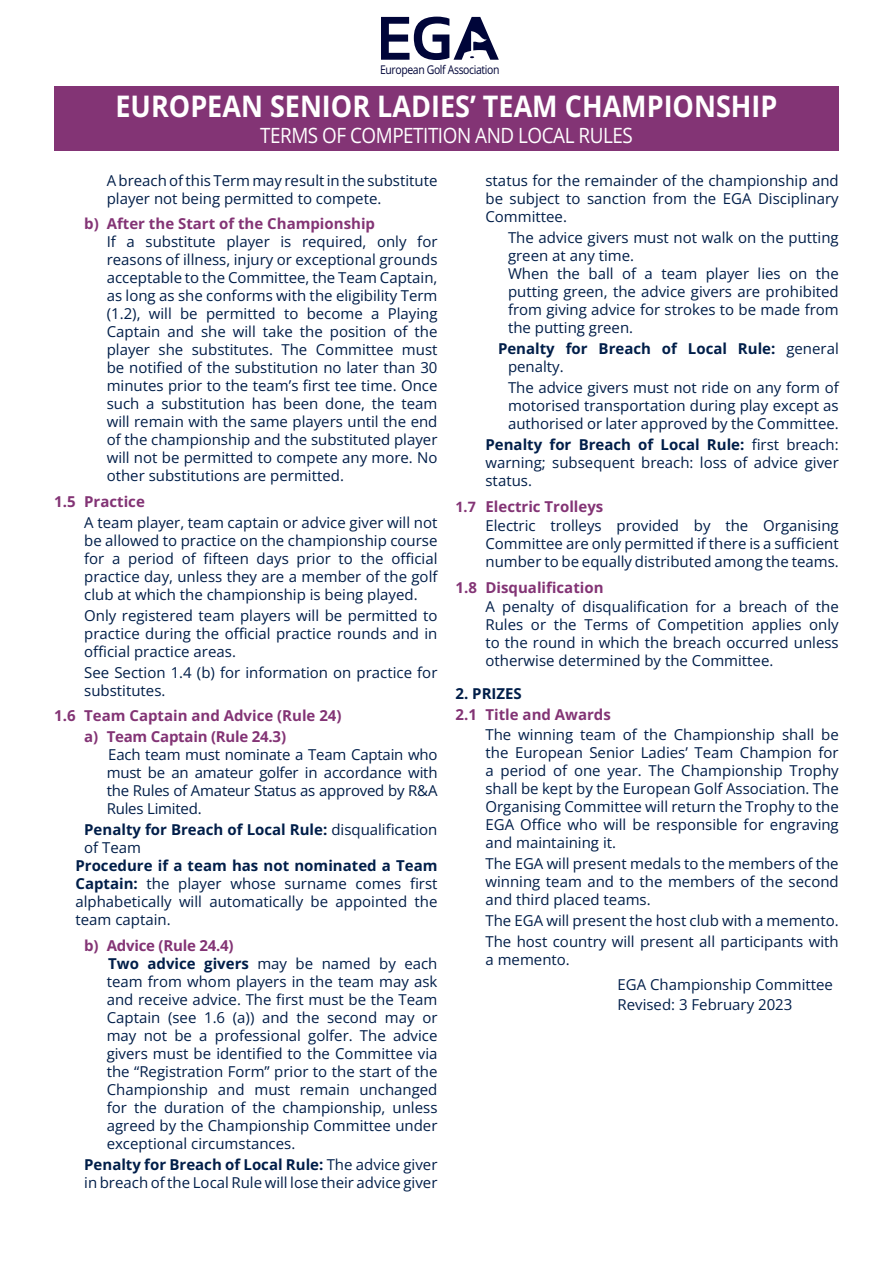
<style>
.page{position:relative;width:893px;height:1263px;background:#fff}
.page>*{position:absolute;margin:0;border:0;box-sizing:border-box;transform-origin:0 0}
.t1{font:700 29.7px "Open Sans";color:#fff;scale:.91 1}
.t2{font:21px "Open Sans";letter-spacing:-.025em;color:#fff;scale:.9 1}
.t3{font:15px/18px "Open Sans";color:#001e49;text-align:justify}
.t4{font:700 15px "Open Sans";color:#833475}
.t5{font:700 15px/18px "Open Sans";color:#001e49}
.t6{font:12px "Open Sans";letter-spacing:-.035em;color:#000539;scale:.87 1}
.s1{font-weight:400}
.s2{font-weight:700}
.s3{font-size:14.25px}
</style>
<div class="page">
<svg style="left:381px;top:17px;width:118px;height:43px"></svg>
<div style="left:54px;top:87px;width:785px;height:64px;background:#833475"></div>
<p class="t6" style="left:380px;top:62px;width:139px">European Golf Association</p>
<h1 class="t1" style="left:115px;top:86px;width:729px">EUROPEAN SENIOR LADIES’ TEAM CHAMPIONSHIP</h1>
<h2 class="t2" style="left:260px;top:121px;width:415px">TERMS OF COMPETITION AND LOCAL RULES</h2>
<p class="t3" style="left:107px;top:171px;width:332px">A breach of this Term may result in the substitute player not being permitted to compete.</p>
<p class="t4" style="left:84px;top:213px;width:292px">b) After the Start of the Championship</p>
<p class="t3" style="left:107px;top:233px;width:332px">If a substitute player is required, only for reasons of illness, injury or exceptional grounds acceptable to the Committee, the Team Captain, as long as she conforms with the eligibility Term (1.2), will be permitted to become a Playing Captain and she will take the position of the player she substitutes. The Committee must be notified of the substitution no later than 30 minutes prior to the team’s first tee time. Once such a substitution has been done, the team will remain with the same players until the end of the championship and the substituted player will not be permitted to compete any more. No other substitutions are permitted.</p>
<p class="t4" style="left:54px;top:491px;width:92px">1.5 Practice</p>
<p class="t3" style="left:84px;top:513px;width:355px">A team player, team captain or advice giver will not be allowed to practice on the championship course for a period of fifteen days prior to the official practice day, unless they are a member of the golf club at which the championship is being played.</p>
<p class="t3" style="left:84px;top:606px;width:355px">Only registered team players will be permitted to practice during the official practice rounds and in official practice areas.</p>
<p class="t3" style="left:84px;top:663px;width:355px">See Section 1.4 (b) for information on practice for substitutes.</p>
<p class="t4" style="left:54px;top:705px;width:289px">1.6 Team Captain and Advice (Rule 24)</p>
<p class="t4" style="left:84px;top:726px;width:203px">a) Team Captain (Rule 24.3)</p>
<p class="t3" style="left:107px;top:746px;width:332px">Each team must nominate a Team Captain who must be an amateur golfer in accordance with the Rules of Amateur Status as approved by R&amp;A Rules Limited.</p>
<p class="t5" style="left:84px;top:821px;width:355px">Penalty for Breach of Local Rule: <span class="s1">disqualification of Team</span></p>
<p class="t3" style="left:75px;top:857px;width:364px"><span class="s2">Procedure if a team has not nominated a Team Captain:</span> the player whose surname comes first alphabetically will automatically be appointed the team captain.</p>
<p class="t4" style="left:84px;top:935px;width:151px">b) Advice (Rule 24.4)</p>
<p class="t3" style="left:107px;top:954px;width:332px"><span class="s2">Two advice givers</span> may be named by each team from whom players in the team may ask and receive advice. The first must be the Team Captain (see 1.6 (a)) and the second may or may not be a professional golfer. The advice givers must be identified to the Committee via the “Registration Form” prior to the start of the Championship and must remain unchanged for the duration of the championship, unless agreed by the Championship Committee under exceptional circumstances.</p>
<p class="t3" style="left:84px;top:1155px;width:355px"><span class="s2">Penalty for Breach of Local Rule:</span> The advice giver in breach of the Local Rule will lose their advice giver</p>
<p class="t3" style="left:485px;top:171px;width:355px">status for the remainder of the championship and be subject to sanction from the EGA Disciplinary Committee.</p>
<p class="t3" style="left:508px;top:228px;width:332px;text-align:left">The advice givers must not walk on the putting green at any time.<br>When the ball of a team player lies on the putting green, the advice givers are prohibited from giving advice for strokes to be made from the putting green.</p>
<p class="t5" style="left:508px;top:339px;width:332px;text-indent:-10px">Penalty for Breach of Local Rule: <span class="s1">general penalty.</span></p>
<p class="t3" style="left:508px;top:378px;width:332px">The advice givers must not ride on any form of motorised transportation during play except as authorised or later approved by the Committee.</p>
<p class="t3" style="left:485px;top:435px;width:355px"><span class="s2">Penalty for Breach of Local Rule:</span> first breach: warning; subsequent breach: loss of advice giver status.</p>
<p class="t4" style="left:455px;top:496px;width:149px"><span class="s3">1.7</span> Electric Trolleys</p>
<p class="t3" style="left:485px;top:516px;width:355px">Electric trolleys provided by the Organising Committee are only permitted if there is a sufficient number to be equally distributed among the teams.</p>
<p class="t4" style="left:455px;top:577px;width:150px">1.8 Disqualification</p>
<p class="t3" style="left:485px;top:597px;width:355px">A penalty of disqualification for a breach of the Rules or the Terms of Competition applies only to the round in which the breach occurred unless otherwise determined by the Committee.</p>
<p class="t5" style="left:455px;top:684px;width:68px">2. PRIZES</p>
<p class="t4" style="left:455px;top:704px;width:157px">2.1 Title and Awards</p>
<p class="t3" style="left:485px;top:725px;width:355px">The winning team of the Championship shall be the European Senior Ladies’ Team Champion for a period of one year. The Championship Trophy shall be kept by the European Golf Association. The Organising Committee will return the Trophy to the EGA Office who will be responsible for engraving and maintaining it.</p>
<p class="t3" style="left:485px;top:854px;width:355px">The EGA will present medals to the members of the winning team and to the members of the second and third placed teams.</p>
<p class="t3" style="left:485px;top:911px;width:355px">The EGA will present the host club with a memento.</p>
<p class="t3" style="left:485px;top:932px;width:355px">The host country will present all participants with a memento.</p>
<p class="t3" style="left:617px;top:975px;width:217px">EGA Championship Committee</p>
<p class="t3" style="left:617px;top:995px;width:176px">Revised: 3 February 2023</p>
</div>
